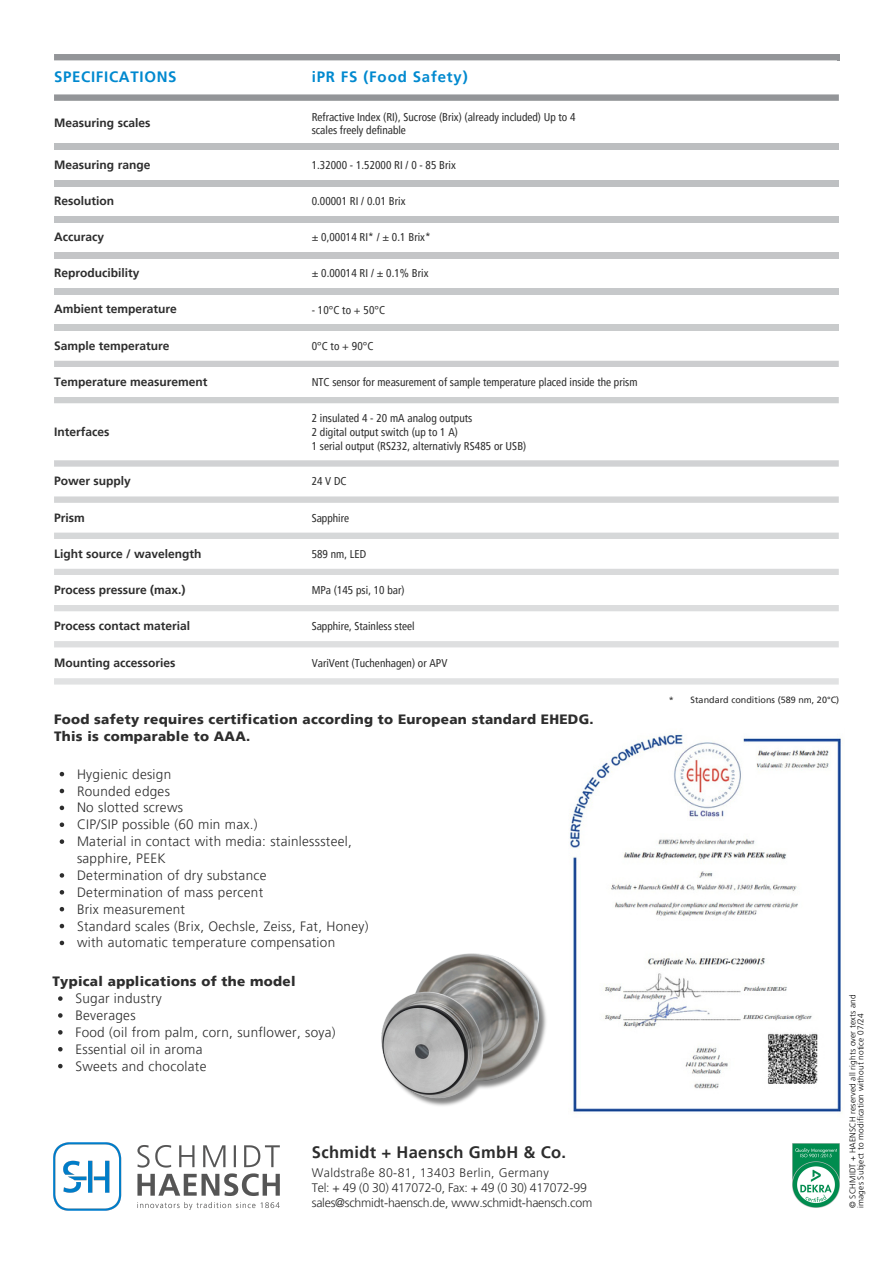
<style>
.page{position:relative;width:894px;height:1264px;background:#fff}
.page>*{position:absolute;margin:0;border:0;box-sizing:border-box;transform-origin:0 0}
.t1{font:700 16.5px "Frutiger LT Pro";letter-spacing:.02em;color:#2d2d2d}
.t2{font:700 15px "Frutiger LT Pro";letter-spacing:.045em;color:#0089cf}
.t3{font:300 13.5px/16.8px "Frutiger LT Pro";letter-spacing:.02em;color:#2d2d2d}
.t4{font:900 13.5px/16.8px "Frutiger LT Pro";letter-spacing:.02em;color:#2d2d2d}
.t5{font:300 12.3px/15.3px "Frutiger LT Pro";letter-spacing:-.02em;color:#2d2d2d}
.t6{font:700 12px "Frutiger LT Pro";color:#2d2d2d}
.t7{font:condensed 11.25px/14.1px "Frutiger LT Pro";color:#2d2d2d}
.t8{font:9px "Frutiger LT Pro";letter-spacing:.005em;color:#2d2d2d}
.t9{font:300 8.25px/8.2px "Frutiger LT Pro";letter-spacing:.02em;color:#000}
</style>
<div class="page">
<div style="left:54px;top:144px;width:784px;height:6px;background:#bcbec0"></div>
<div style="left:54px;top:180px;width:784px;height:6px;background:#bcbec0"></div>
<div style="left:54px;top:216px;width:784px;height:6px;background:#bcbec0"></div>
<div style="left:54px;top:252px;width:784px;height:7px;background:#c4c5c7"></div>
<div style="left:54px;top:288px;width:784px;height:7px;background:#c6c8ca"></div>
<div style="left:54px;top:324px;width:784px;height:7px;background:#c9cbcc"></div>
<div style="left:54px;top:361px;width:784px;height:6px;background:#cccdcf"></div>
<div style="left:54px;top:397px;width:784px;height:6px;background:#ced0d1"></div>
<svg style="left:54px;top:460px;width:784px;height:6px;background:#d3d4d6"></svg>
<svg style="left:54px;top:496px;width:784px;height:7px;background:#d7d8d9"></svg>
<svg style="left:54px;top:532px;width:784px;height:7px;background:#d9dbdc"></svg>
<div style="left:54px;top:569px;width:784px;height:6px;background:#d9dadb"></div>
<div style="left:54px;top:605px;width:784px;height:6px;background:#dcddde"></div>
<div style="left:54px;top:641px;width:784px;height:6px;background:#dedfe0"></div>
<div style="left:54px;top:678px;width:784px;height:6px;background:#e1e2e3"></div>
<svg style="left:54px;top:54px;width:785px;height:47px"></svg>
<img style="left:381px;top:953px;width:165px;height:153px">
<img style="left:570px;top:733px;width:272px;height:381px">
<svg style="left:60px;top:771px;width:4px;height:5px"></svg>
<svg style="left:60px;top:788px;width:4px;height:5px"></svg>
<svg style="left:60px;top:805px;width:4px;height:5px"></svg>
<svg style="left:60px;top:822px;width:4px;height:5px"></svg>
<svg style="left:60px;top:839px;width:4px;height:4px"></svg>
<svg style="left:60px;top:873px;width:4px;height:4px"></svg>
<svg style="left:60px;top:890px;width:4px;height:4px"></svg>
<svg style="left:60px;top:907px;width:4px;height:4px"></svg>
<svg style="left:60px;top:923px;width:4px;height:5px"></svg>
<svg style="left:60px;top:940px;width:4px;height:5px"></svg>
<svg style="left:58px;top:996px;width:5px;height:4px"></svg>
<svg style="left:58px;top:1013px;width:5px;height:4px"></svg>
<svg style="left:58px;top:1030px;width:5px;height:4px"></svg>
<svg style="left:58px;top:1047px;width:5px;height:4px"></svg>
<svg style="left:58px;top:1063px;width:5px;height:5px"></svg>
<img style="left:53px;top:1142px;width:227px;height:69px">
<img style="left:792px;top:1143px;width:46px;height:64px">
<h5 class="t2" style="left:54px;top:67px;width:124px">SPECIFICATIONS</h5>
<h6 class="t2" style="left:311px;top:67px;width:157px">iPR FS (Food Safety)</h6>
<h6 class="t6" style="left:54px;top:116px;width:98px">Measuring scales</h6>
<h5 class="t6" style="left:54px;top:157px;width:98px">Measuring range</h5>
<h6 class="t6" style="left:54px;top:193px;width:62px">Resolution</h6>
<h6 class="t6" style="left:54px;top:230px;width:51px">Accuracy</h6>
<h6 class="t6" style="left:54px;top:266px;width:87px">Reproducibility</h6>
<h6 class="t6" style="left:54px;top:302px;width:124px">Ambient temperature</h6>
<h5 class="t6" style="left:54px;top:338px;width:117px">Sample temperature</h5>
<h5 class="t6" style="left:54px;top:374px;width:155px">Temperature measurement</h5>
<h5 class="t6" style="left:54px;top:424px;width:57px">Interfaces</h5>
<h5 class="t6" style="left:54px;top:474px;width:78px">Power supply</h5>
<h5 class="t6" style="left:54px;top:510px;width:32px">Prism</h5>
<h6 class="t6" style="left:54px;top:546px;width:149px">Light source / wavelength</h6>
<h6 class="t6" style="left:54px;top:582px;width:133px">Process pressure (max.)</h6>
<h5 class="t6" style="left:54px;top:618px;width:138px">Process contact material</h5>
<h5 class="t6" style="left:54px;top:655px;width:123px">Mounting accessories</h5>
<p class="t7" style="left:311px;top:110px;width:265px;line-height:13.2px">Refractive Index (RI), Sucrose (Brix) (already included) Up to 4 scales freely definable</p>
<h5 class="t7" style="left:311px;top:158px;width:146px">1.32000 - 1.52000 RI / 0 - 85 Brix</h5>
<h6 class="t7" style="left:311px;top:194px;width:95px">0.00001 RI / 0.01 Brix</h6>
<h6 class="t7" style="left:311px;top:230px;width:120px">± 0,00014 RI* / ± 0.1 Brix*</h6>
<h5 class="t7" style="left:311px;top:265px;width:118px">± 0.00014 RI / ± 0.1% Brix</h5>
<h6 class="t7" style="left:311px;top:302px;width:75px">- 10°C to + 50°C</h6>
<h5 class="t7" style="left:311px;top:339px;width:63px">0°C to + 90°C</h5>
<h2 class="t7" style="left:311px;top:375px;width:327px">NTC sensor for measurement of sample temperature placed inside the prism</h2>
<h6 class="t7" style="left:311px;top:411px;width:162px">2 insulated 4 - 20 mA analog outputs<br>2 digital output switch (up to 1 A)</h6>
<p class="t7" style="left:311px;top:439px;width:216px">1 serial output (RS232, alternativly RS485 or USB)</p>
<h6 class="t7" style="left:311px;top:474px;width:36px">24 V DC</h6>
<h5 class="t7" style="left:311px;top:510px;width:39px">Sapphire</h5>
<h4 class="t7" style="left:311px;top:547px;width:56px">589 nm, LED</h4>
<h5 class="t7" style="left:311px;top:583px;width:94px">MPa (145 psi, 10 bar)</h5>
<h5 class="t7" style="left:311px;top:619px;width:104px">Sapphire, Stainless steel</h5>
<h6 class="t7" style="left:311px;top:656px;width:137px">VariVent (Tuchenhagen) or APV</h6>
<p class="t4" style="left:54px;top:711px;width:541px">Food safety requires certification according to European standard EHEDG.<br>This is comparable to AAA.</p>
<p class="t3" style="left:77px;top:765px;width:96px">Hygienic design</p>
<p class="t3" style="left:77px;top:782px;width:94px">Rounded edges</p>
<p class="t3" style="left:77px;top:799px;width:108px">No slotted screws</p>
<p class="t3" style="left:77px;top:816px;width:182px">CIP/SIP possible (60 min max.)</p>
<p class="t3" style="left:77px;top:833px;width:276px">Material in contact with media: stainlesssteel, sapphire, PEEK</p>
<p class="t3" style="left:77px;top:866px;width:191px">Determination of dry substance</p>
<p class="t3" style="left:77px;top:883px;width:188px">Determination of mass percent</p>
<p class="t3" style="left:77px;top:900px;width:109px">Brix measurement</p>
<p class="t3" style="left:77px;top:917px;width:293px">Standard scales (Brix, Oechsle, Zeiss, Fat, Honey)</p>
<h2 class="t3" style="left:77px;top:934px;width:260px">with automatic temperature compensation</h2>
<p class="t4" style="left:52px;top:973px;width:244px">Typical applications of the model</p>
<p class="t3" style="left:75px;top:989px;width:88px">Sugar industry</p>
<p class="t3" style="left:75px;top:1006px;width:62px">Beverages</p>
<p class="t3" style="left:75px;top:1023px;width:262px">Food (oil from palm, corn, sunflower, soya)</p>
<p class="t3" style="left:75px;top:1040px;width:128px">Essential oil in aroma</p>
<p class="t3" style="left:75px;top:1057px;width:132px">Sweets and chocolate</p>
<p class="t1" style="left:312px;top:1142px;width:256px">Schmidt + Haensch GmbH &amp; Co.</p>
<p class="t5" style="left:312px;top:1164px;width:282px">Waldstraße 80-81, 13403 Berlin, Germany<br>Tel: + 49 (0 30) 417072-0, Fax: + 49 (0 30) 417072-99 sales@schmidt-haensch.de, www.schmidt-haensch.com</p>
<h1 class="t8" style="left:668px;top:694px;width:7px">*</h1>
<h2 class="t8" style="left:690px;top:694px;width:150px">Standard conditions (589 nm, 20°C)</h2>
<p class="t9" style="left:848px;top:1207px;width:215px;rotate:-90deg">© SCHMIDT + HAENSCH reserved all rights over texts and images Subject to modification without notice 07/24</p>
</div>
